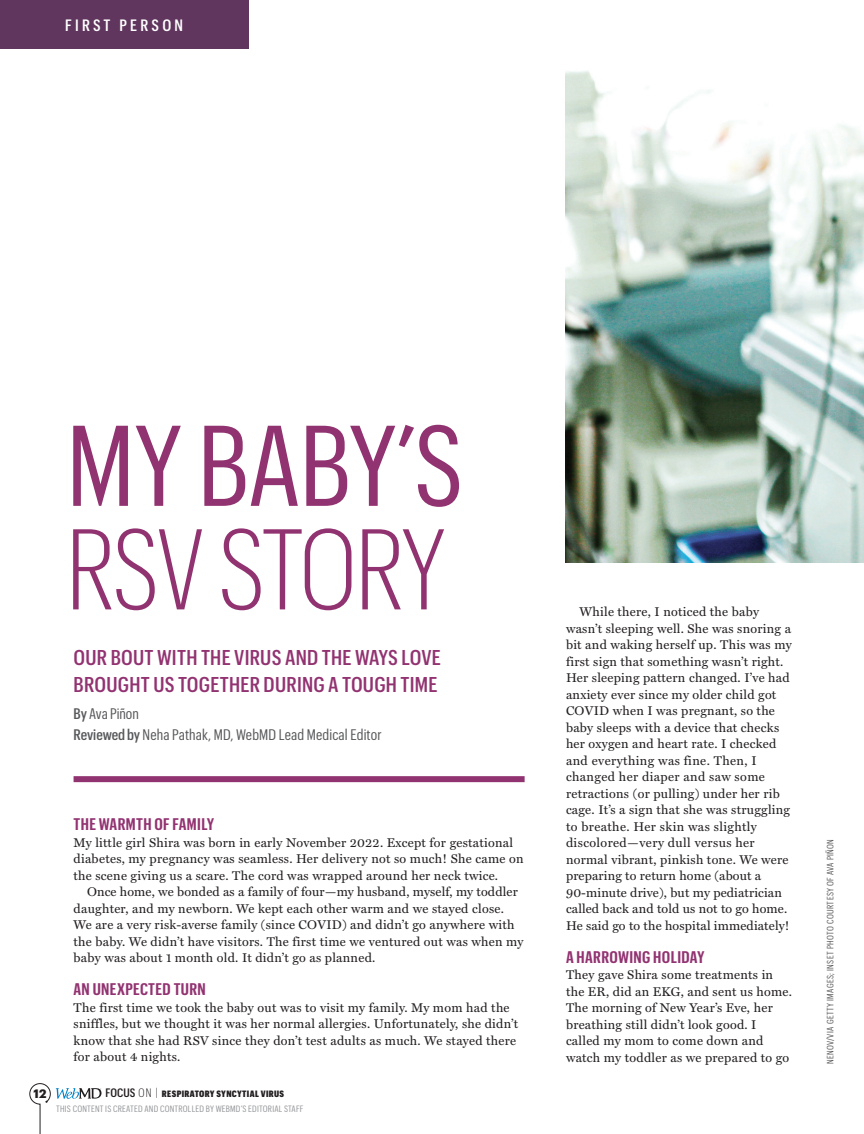
<style>
.page{position:relative;width:864px;height:1134px;background:#fff}
.page>*{position:absolute;margin:0;border:0;box-sizing:border-box;transform-origin:0 0}
.t1{font:112.05px "Graphik Cond";letter-spacing:-.015em;color:#923371}
.t2{font:300 112.05px "Graphik Cond";letter-spacing:-.025em;color:#923371}
.t3{font:500 21px/27px "Graphik Cond";letter-spacing:.01em;color:#923371}
.t4{font:600 16.5px "Graphik X Cond";letter-spacing:.02em;color:#923371;scale:1.05 1}
.t5{font:500 16.2px "Graphik Cond";letter-spacing:.2em;color:#fff}
.t6{font:15px/21px "Graphik Cond";letter-spacing:.01em;color:#57585a}
.t7{font:12.75px/16.5px "Miller Text Roman";letter-spacing:.02em;color:#231f20}
.t8{font:700 12px "Graphik";color:#231f20}
.t9{font:9px/15px "Graphik Cond";letter-spacing:.02em;color:#939598}
.t10{font:9px "Graphik Cond";letter-spacing:.04em;color:#57585a}
.s1{font-weight:500}
.s2{font-weight:500;font-size:12px;color:#231f20}
.s3{font-weight:300;font-size:12px;color:#231f20}
.s4{font-weight:900;color:#231f20}
</style>
<div class="page">
<img style="left:566px;top:71px;width:298px;height:492px">
<svg style="left:29px;top:1083px;width:73px;height:51px"></svg>
<div style="left:0;top:0;width:248px;height:49px;background:#60365f"></div>
<div style="left:74px;top:776px;width:451px;height:6px;background:#923371"></div>
<p class="t5" style="left:65px;top:14px;width:120px">FIRST PERSON</p>
<h1 class="t1" style="left:67px;top:388px;width:399px">MY BABY’S</h1>
<h1 class="t2" style="left:67px;top:495px;width:381px">RSV STORY</h1>
<h2 class="t3" style="left:74px;top:642px;width:369px">OUR BOUT WITH THE VIRUS AND THE WAYS LOVE<br>BROUGHT US TOGETHER DURING A TOUGH TIME</h2>
<p class="t6" style="left:74px;top:702px;width:310px"><span class="s1">By</span> Ava Piñon<br><span class="s1">Reviewed by</span> Neha Pathak, MD, WebMD Lead Medical Editor</p>
<p class="t4" style="left:74px;top:813px;width:136px">THE WARMTH OF FAMILY</p>
<p class="t7" style="left:74px;top:834px;width:452px">My little girl Shira was born in early November 2022. Except for gestational diabetes, my pregnancy was seamless. Her delivery not so much! She came on the scene giving us a scare. The cord was wrapped around her neck twice.</p>
<p class="t7" style="left:74px;top:884px;width:452px;text-indent:14px">Once home, we bonded as a family of four—my husband, myself, my toddler daughter, and my newborn. We kept each other warm and we stayed close.<br>We are a very risk-averse family (since COVID) and didn’t go anywhere with the baby. We didn’t have visitors. The first time we ventured out was when my baby was about 1 month old. It didn’t go as planned.</p>
<p class="t4" style="left:74px;top:978px;width:128px">AN UNEXPECTED TURN</p>
<p class="t7" style="left:74px;top:999px;width:446px">The first time we took the baby out was to visit my family. My mom had the sniffles, but we thought it was her normal allergies. Unfortunately, she didn’t know that she had RSV since they don’t test adults as much. We stayed there for about 4 nights.</p>
<p class="t8" style="left:34px;top:1084px;width:14px">12</p>
<p class="t9" style="left:56px;top:1085px;width:249px;text-indent:49px"><span class="s2">FOCUS</span> <span class="s3">ON |</span> <span class="s4">RESPIRATORY SYNCYTIAL VIRUS<br></span>THIS CONTENT IS CREATED AND CONTROLLED BY WEBMD’S EDITORIAL STAFF</p>
<p class="t7" style="left:566px;top:604px;width:227px;text-indent:14px">While there, I noticed the baby wasn’t sleeping well. She was snoring a bit and waking herself up. This was my first sign that something wasn’t right.<br>Her sleeping pattern changed. I’ve had anxiety ever since my older child got COVID when I was pregnant, so the baby sleeps with a device that checks her oxygen and heart rate. I checked and everything was fine. Then, I changed her diaper and saw some retractions (or pulling) under her rib cage. It’s a sign that she was struggling to breathe. Her skin was slightly discolored—very dull versus her normal vibrant, pinkish tone. We were preparing to return home (about a 90-minute drive), but my pediatrician called back and told us not to go home.<br>He said go to the hospital immediately!</p>
<p class="t4" style="left:566px;top:945px;width:134px">A HARROWING HOLIDAY</p>
<p class="t7" style="left:566px;top:967px;width:227px">They gave Shira some treatments in the ER, did an EKG, and sent us home.<br>The morning of New Year’s Eve, her breathing still didn’t look good. I called my mom to come down and watch my toddler as we prepared to go</p>
<p class="t10" style="left:824px;top:1064px;width:226px;rotate:-90deg">NENOV/VIA GETTY IMAGES; INSET PHOTO COURTESY OF AVA PIÑON</p>
</div>
